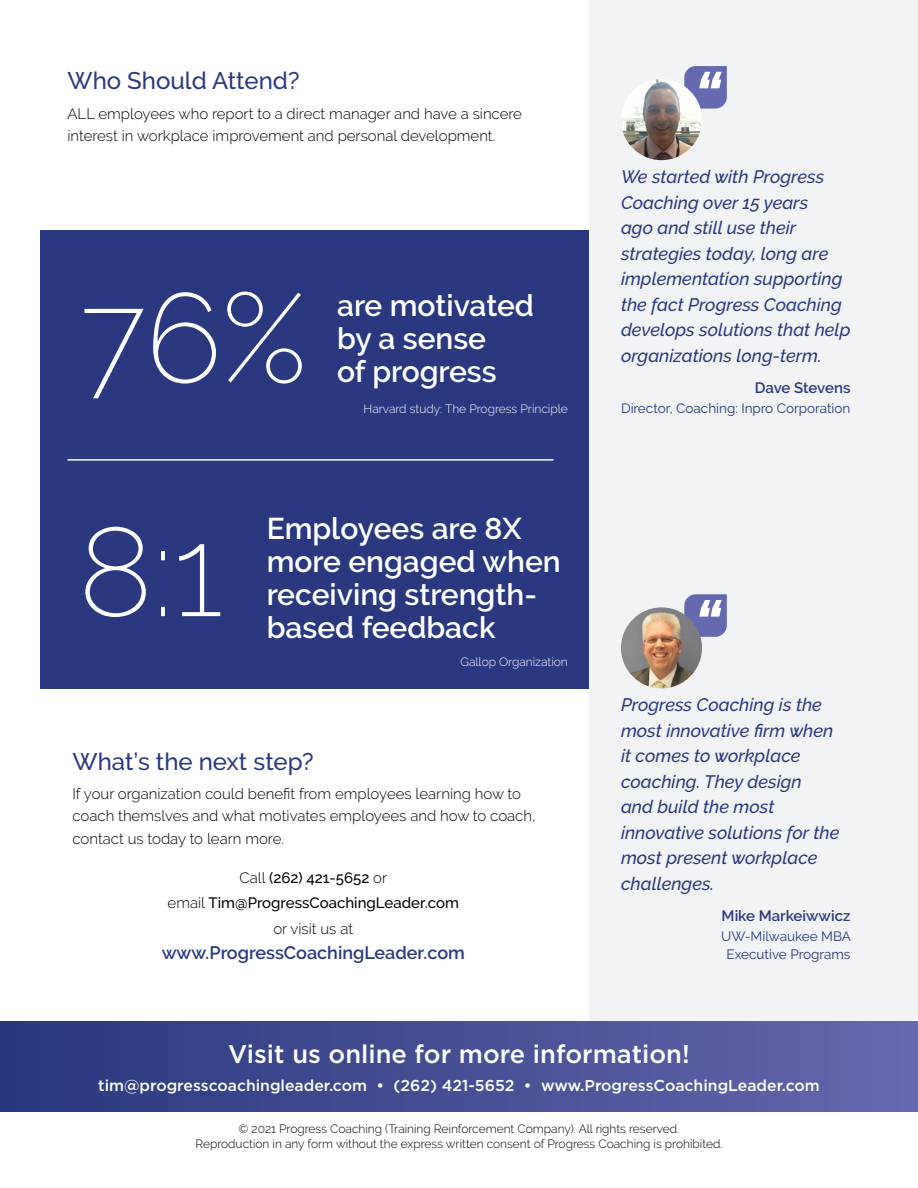
<style>
.page{position:relative;width:918px;height:1188px;background:#fff}
.page>*{position:absolute;margin:0;border:0;box-sizing:border-box;transform-origin:0 0}
.t1{font:200 126px/233.9px "Raleway";color:#fff}
.t2{font:italic 700 64.5px "Raleway";color:#fff}
.t3{font:600 30px/33px "Raleway";color:#fff}
.t4{font:500 25.5px "Gotham";color:#fff}
.t5{font:500 24px "Raleway";color:#29387f}
.t6{font:italic 500 18px/25.5px "Raleway";color:#29387f}
.t7{font:600 18px "Raleway";color:#29387f}
.t8{font:500 15.75px "Gotham";color:#fff}
.t9{font:300 15px/22.5px "Raleway";color:#000}
.t10{font:500 15px/25.5px "Raleway";color:#000;text-align:center}
.t11{font:600 15px "Raleway";color:#29387f}
.t12{font:13.5px/18px "Raleway";color:#29387f;text-align:center}
.t13{font:300 12px/15px "Raleway";color:#000;text-align:center}
.t14{font:300 12px "Raleway";color:#fff}
.s1{font-weight:300}
</style>
<div class="page">
<div style="left:590px;top:0;width:328px;height:1094px;background:#f2f3f5"></div>
<svg style="left:684px;top:66px;width:43px;height:43px;background:#6c71b3"></svg>
<img style="left:621px;top:79px;width:81px;height:81px;border-radius:40px">
<svg style="left:684px;top:594px;width:43px;height:43px;background:#6c71b3"></svg>
<img style="left:621px;top:607px;width:81px;height:81px;border-radius:40px">
<div style="left:0;top:1021px;width:918px;height:90px;background:linear-gradient(to right,#28377d,#6568ad)"></div>
<div style="left:40px;top:230px;width:550px;height:459px;background:#29387f"></div>
<hr style="left:68px;top:459px;width:486px;height:2px;background:#fff">
<h3 class="t5" style="left:68px;top:67px;width:234px">Who Should Attend?</h3>
<p class="t9" style="left:68px;top:102px;width:456px">ALL employees who report to a direct manager and have a sincere interest in workplace improvement and personal development.</p>
<h1 class="t1" style="left:79px;top:220px;width:230px">76%<br>8:1</h1>
<h3 class="t3" style="left:337px;top:289px;width:198px">are motivated by a sense<br>of progress</h3>
<p class="t14" style="left:364px;top:401px;width:206px">Harvard study: The Progress Principle</p>
<h3 class="t3" style="left:267px;top:512px;width:296px">Employees are 8X more engaged when receiving strength&shy;based feedback</h3>
<p class="t14" style="left:460px;top:654px;width:109px">Gallop Organization</p>
<h3 class="t5" style="left:73px;top:747px;width:243px">What’s the next step?</h3>
<p class="t9" style="left:73px;top:782px;width:465px">If your organization could benefit from employees learning how to coach themslves and what motivates employees and how to coach, contact us today to learn more.</p>
<p class="t10" style="left:168px;top:865px;width:293px"><span class="s1">Call</span> (262) 421-5652 <span class="s1">or<br>email</span> Tim@ProgressCoachingLeader.com <span class="s1">or visit us at</span></p>
<p class="t7" style="left:162px;top:943px;width:305px">www.ProgressCoachingLeader.com</p>
<h2 class="t2" style="left:693px;top:59px;width:29px">“</h2>
<p class="t6" style="left:621px;top:164px;width:231px">We started with Progress<br>Coaching over 15 years<br>ago and still use their strategies today, long are implementation supporting the fact Progress Coaching develops solutions that help organizations long-term.</p>
<p class="t11" style="left:755px;top:379px;width:97px">Dave Stevens</p>
<p class="t12" style="left:621px;top:399px;width:231px">Director, Coaching: Inpro Corporation</p>
<h2 class="t2" style="left:693px;top:587px;width:29px">“</h2>
<p class="t6" style="left:621px;top:692px;width:220px">Progress Coaching is the most innovative firm when it comes to workplace coaching. They design<br>and build the most innovative solutions for the most present workplace challenges.</p>
<p class="t11" style="left:722px;top:907px;width:130px">Mike Markeiwwicz</p>
<p class="t12" style="left:721px;top:928px;width:131px">UW-Milwaukee MBA<br>Executive Programs</p>
<h3 class="t4" style="left:228px;top:1037px;width:463px">Visit us online for more information!</h3>
<p class="t8" style="left:98px;top:1076px;width:723px">tim@progresscoachingleader.com • (262) 421-5652 • www.ProgressCoachingLeader.com</p>
<p class="t13" style="left:195px;top:1121px;width:529px">© 2021 Progress Coaching (Training Reinforcement Company). All rights reserved.<br>Reproduction in any form without the express written consent of Progress Coaching is prohibited.</p>
</div>
